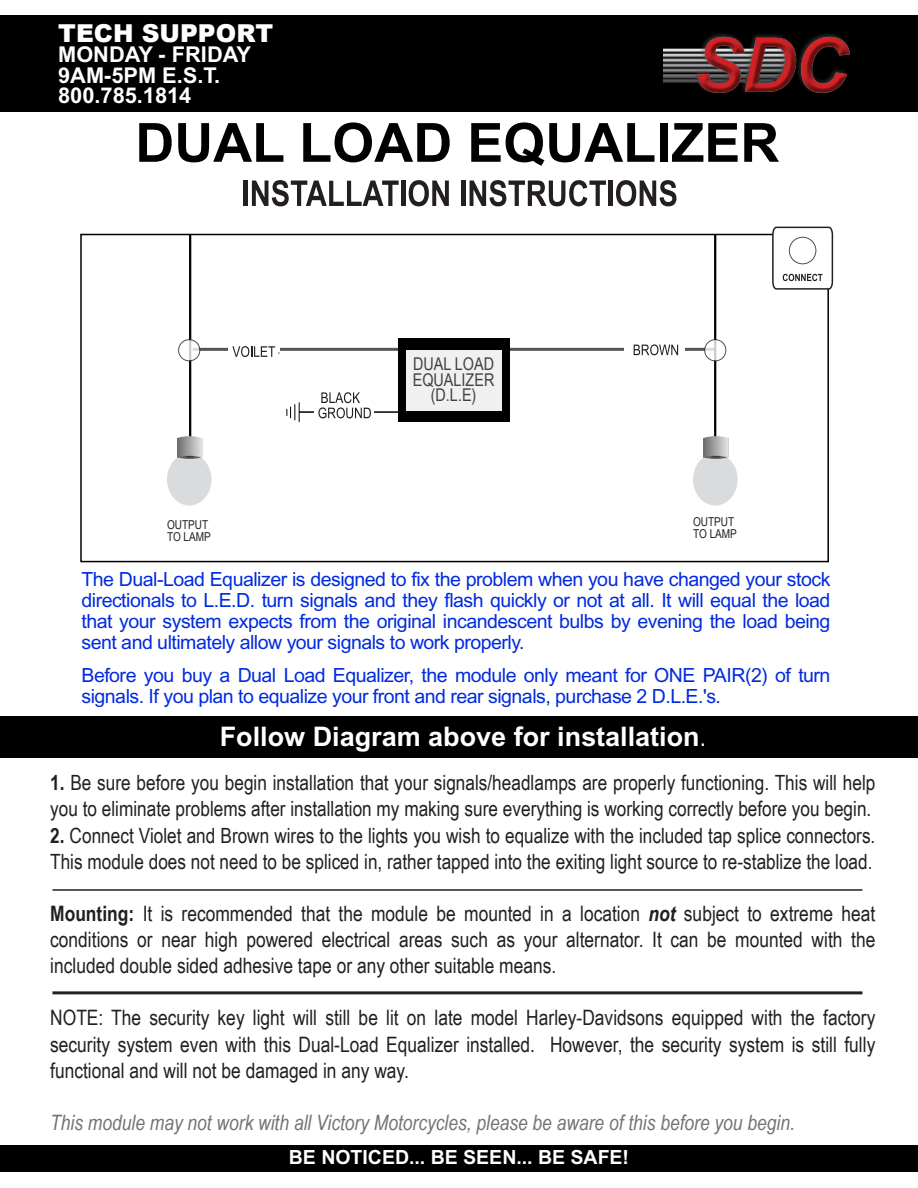
<style>
.page{position:relative;width:918px;height:1188px;background:#fff}
.page>*{position:absolute;margin:0;border:0;box-sizing:border-box;transform-origin:0 0}
.t1{font:700 54px "Arial";color:#000}
.t2{font:700 27px "Arial";color:#fff}
.t3{font:900 24.75px "Arial";color:#fff}
.t4{font:700 21.75px/20.2px "Arial";color:#fff}
.t5{font:21.3px/26.1px "Arial Narrow";color:#231f20;text-align:justify}
.t6{font:italic 21.3px "Arial Narrow";color:#717375}
.t7{font:21px/26.1px "Arial Narrow";color:#231f20}
.t8{font:19.5px/21px "Arial";letter-spacing:-.025em;color:#002adf;text-align:justify}
.t9{font:700 19.5px "Arial";color:#fff}
.t10{font:17.55px/15.6px "Arial Narrow";color:#414142;text-align:center}
.t11{font:12.3px/12.3px "Arial Narrow";color:#231f20}
.s1{font-family:"Arial Narrow";font-weight:400}
.s2{font-weight:700}
.s3{font-weight:700;font-style:italic}
</style>
<div class="page">
<div style="left:0;top:716px;width:918px;height:42px;background:#000"></div>
<hr style="left:192px;top:348px;width:206px;height:3px;background:#545456">
<hr style="left:449px;top:348px;width:266px;height:3px;background:#545456">
<div style="left:80px;top:234px;width:749px;height:328px;border:2px solid #000"></div>
<hr style="left:244px;top:181px;width:4px;height:25px;background:#231f20">
<svg style="left:252px;top:180px;width:147px;height:26px"></svg>
<hr style="left:401px;top:181px;width:4px;height:25px;background:#231f20">
<svg style="left:409px;top:180px;width:40px;height:26px"></svg>
<hr style="left:461px;top:181px;width:4px;height:25px;background:#231f20">
<svg style="left:470px;top:180px;width:136px;height:26px"></svg>
<hr style="left:609px;top:181px;width:4px;height:25px;background:#231f20">
<svg style="left:616px;top:180px;width:60px;height:26px"></svg>
<hr style="left:52px;top:889px;width:810px;height:2px;background:#231f20">
<hr style="left:52px;top:991px;width:810px;height:3px;background:#231f20">
<div style="left:228px;top:337px;width:51px;height:25px;background:#fff"></div>
<svg style="left:232px;top:346px;width:43px;height:11px"></svg>
<svg style="left:771px;top:226px;width:63px;height:64px"></svg>
<hr style="left:189px;top:235px;width:2px;height:205px;background:#000">
<hr style="left:714px;top:235px;width:2px;height:205px;background:#000">
<div style="left:704px;top:339px;width:22px;height:22px;background:#fff;border:1px solid #231f20;border-radius:50%;opacity:.8"></div>
<div style="left:178px;top:339px;width:22px;height:22px;background:#fff;border:1px solid #231f20;border-radius:50%;opacity:.8"></div>
<div style="left:624px;top:340px;width:61px;height:20px;background:#fff"></div>
<svg style="left:634px;top:344px;width:44px;height:11px"></svg>
<div style="left:398px;top:338px;width:111px;height:84px;background:#000"></div>
<div style="left:406px;top:350px;width:95px;height:60px;background:#f0f0f0"></div>
<hr style="left:300px;top:411px;width:165px;height:2px;background:#000">
<div style="left:314px;top:389px;width:59px;height:43px;background:#fff"></div>
<svg style="left:286px;top:403px;width:14px;height:19px"></svg>
<div style="left:167px;top:453px;width:45px;height:53px;background:#dadbdc;border-radius:50%"></div>
<svg style="left:177px;top:435px;width:25px;height:24px"></svg>
<div style="left:693px;top:453px;width:45px;height:53px;background:#dadbdc;border-radius:50%"></div>
<svg style="left:703px;top:435px;width:25px;height:24px"></svg>
<div style="left:0;top:15px;width:918px;height:97px;background:#000"></div>
<img style="left:663px;top:34px;width:187px;height:59px">
<div style="left:0;top:1145px;width:918px;height:27px;background:#000"></div>
<svg style="left:318px;top:392px;width:53px;height:26px"></svg>
<p class="t3" style="left:58px;top:15px;width:216px">TECH SUPPORT</p>
<p class="t4" style="left:58px;top:45px;width:194px">MONDAY - FRIDAY<br>9AM-5PM E.S.T.<br>800.785.1814</p>
<h1 class="t1" style="left:135px;top:111px;width:646px">DUAL LOAD EQUALIZER</h1>
<p class="t10" style="left:413px;top:355px;width:83px">DUAL LOAD<br>EQUALIZER (D.L.E)</p>
<p class="t11" style="left:167px;top:518px;width:45px">OUTPUT<br>TO LAMP</p>
<p class="t11" style="left:693px;top:515px;width:45px">OUTPUT<br>TO LAMP</p>
<p class="t8" style="left:81px;top:569px;width:750px">The Dual-Load Equalizer is designed to fix the problem when you have changed your stock directionals to L.E.D. turn signals and they flash quickly or not at all. It will equal the load that your system expects from the original incandescent bulbs by evening the load being sent and ultimately allow your signals to work properly.</p>
<p class="t8" style="left:81px;top:665px;width:750px">Before you buy a Dual Load Equalizer, the module only meant for ONE PAIR(2) of turn signals. If you plan to equalize your front and rear signals, purchase 2 D.L.E.'s.</p>
<p class="t2" style="left:220px;top:720px;width:488px">Follow Diagram above for installation<span class="s1">.</span></p>
<p class="t7" style="left:50px;top:769px;width:827px"><span class="s2">1.</span> Be sure before you begin installation that your signals/headlamps are properly functioning. This will help you to eliminate problems after installation my making sure everything is working correctly before you begin.</p>
<p class="t7" style="left:50px;top:821px;width:827px"><span class="s2">2.</span> Connect Violet and Brown wires to the lights you wish to equalize with the included tap splice connectors.<br>This module does not need to be spliced in, rather tapped into the exiting light source to re-stablize the load.</p>
<p class="t5" style="left:50px;top:900px;width:827px"><span class="s2">Mounting:</span> It is recommended that the module be mounted in a location <span class="s3">not</span> subject to extreme heat conditions or near high powered electrical areas such as your alternator. It can be mounted with the included double sided adhesive tape or any other suitable means.</p>
<p class="t5" style="left:50px;top:1004px;width:827px">NOTE: The security key light will still be lit on late model Harley-Davidsons equipped with the factory security system even with this Dual-Load Equalizer installed. However, the security system is still fully functional and will not be damaged in any way.</p>
<p class="t6" style="left:50px;top:1108px;width:746px">This module may not work with all Victory Motorcycles, please be aware of this before you begin.</p>
<p class="t9" style="left:289px;top:1146px;width:342px">BE NOTICED... BE SEEN... BE SAFE!</p>
</div>
